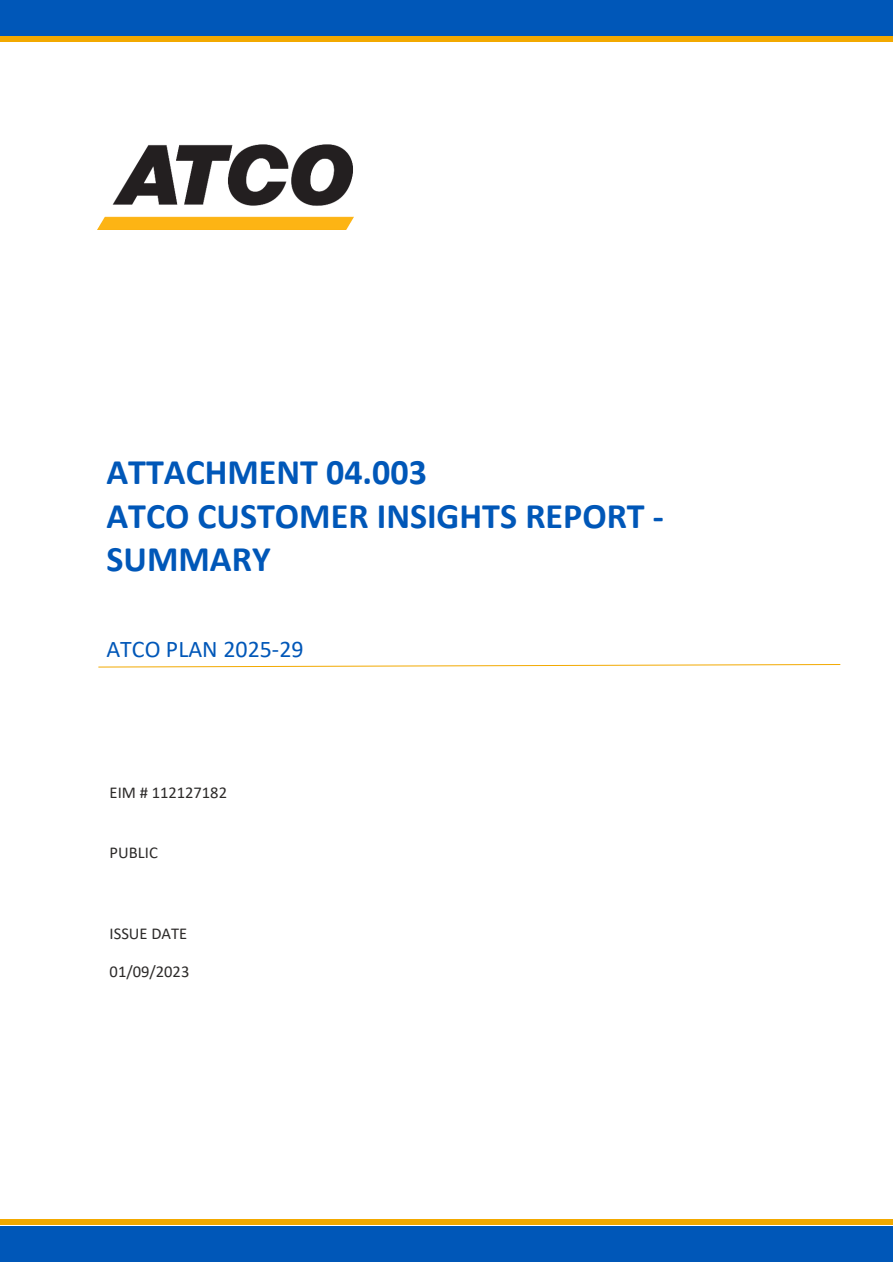
<style>
.page{position:relative;width:893px;height:1264px;background:#fff}
.page>*{position:absolute;margin:0;border:0;box-sizing:border-box;transform-origin:0 0}
.t1{font:700 36px/44px "Calibri";color:#0057b8}
.t2{font:24px "Calibri";color:#0057b8}
.t3{font:16.5px "Calibri";color:#2c2a29}
</style>
<div class="page">
<div style="left:0;top:0;width:893px;height:35px;background:#0057b8"></div>
<div style="left:0;top:36px;width:893px;height:6px;background:#f2a900"></div>
<div style="left:0;top:1225px;width:893px;height:36px;background:#0057b8"></div>
<div style="left:0;top:1219px;width:893px;height:5px;background:#f2a900"></div>
<img style="left:98px;top:144px;width:255px;height:85px">
<svg style="left:98px;top:664px;width:743px;height:3px"></svg>
<p class="t1" style="left:106px;top:452px;width:322px">ATTACHMENT 04.003</p>
<p class="t1" style="left:106px;top:496px;width:559px">ATCO CUSTOMER INSIGHTS REPORT -<br>SUMMARY</p>
<p class="t2" style="left:106px;top:639px;width:199px">ATCO PLAN 2025-29</p>
<p class="t3" style="left:110px;top:785px;width:119px">EIM # 112127182</p>
<p class="t3" style="left:110px;top:845px;width:50px">PUBLIC</p>
<p class="t3" style="left:110px;top:926px;width:79px">ISSUE DATE</p>
<p class="t3" style="left:110px;top:964px;width:81px">01/09/2023</p>
</div>
